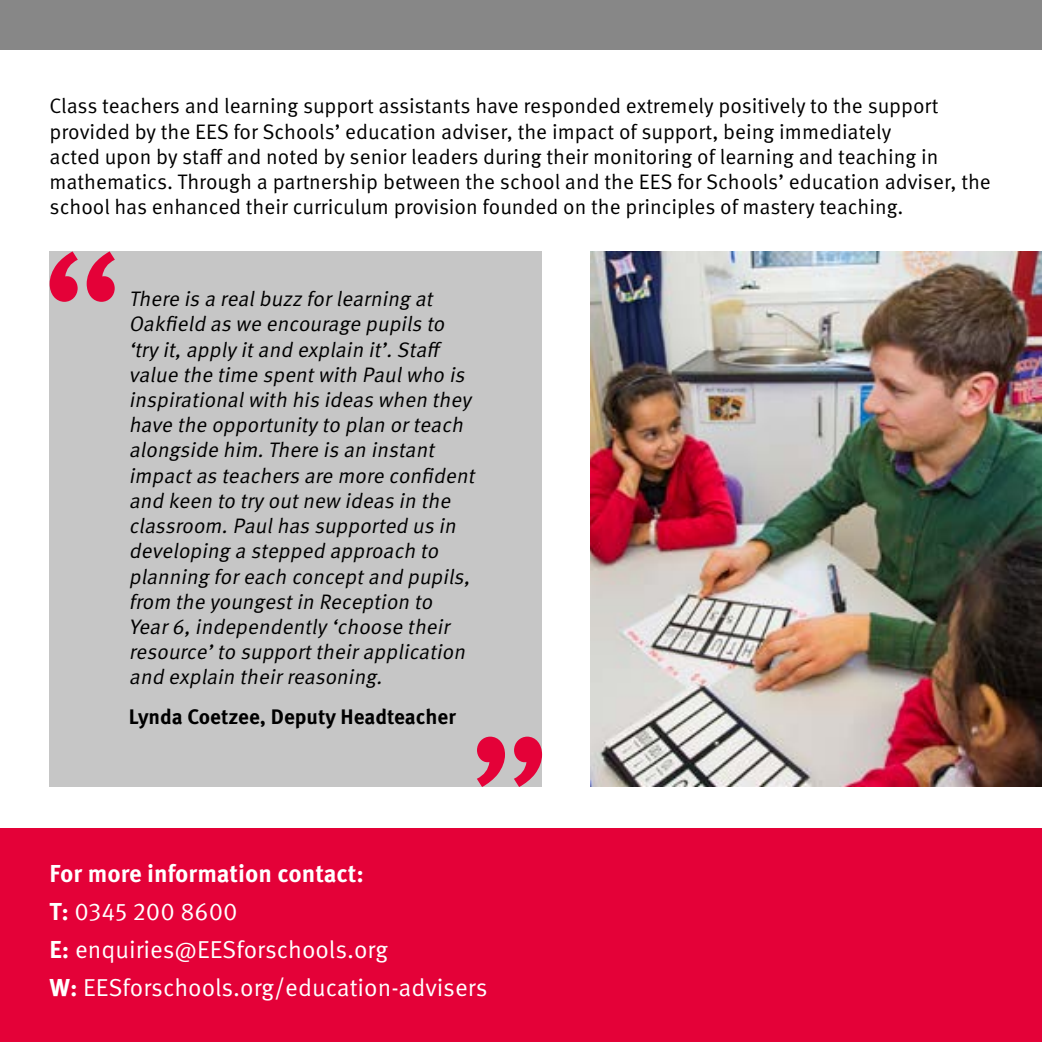
<style>
.page{position:relative;width:1042px;height:1042px;background:#fff}
.page>*{position:absolute;margin:0;border:0;box-sizing:border-box;transform-origin:0 0}
.t1{font:24.5px/37.8px "Meta OT Norm";color:#fff}
.t2{font:700 24.5px "Meta OT";color:#fff}
.t3{font:italic 21px/25.2px "Meta OT Norm";color:#000}
.t4{font:21px/25.2px "Meta OT Norm";color:#000}
.t5{font:700 21px "Meta OT";color:#000}
.s1{font-family:"Meta OT";font-weight:700}
</style>
<div class="page">
<div style="left:0;top:0;width:1042px;height:50px;background:#878787"></div>
<div style="left:0;top:828px;width:1042px;height:214px;background:#e40138"></div>
<div style="left:50px;top:251px;width:492px;height:536px;background:#c6c6c6"></div>
<svg style="left:477px;top:736px;width:65px;height:51px"></svg>
<svg style="left:50px;top:251px;width:65px;height:51px"></svg>
<img style="left:590px;top:251px;width:452px;height:536px">
<p class="t4" style="left:50px;top:94px;width:943px">Class teachers and learning support assistants have responded extremely positively to the support provided by the EES for Schools’ education adviser, the impact of support, being immediately<br>acted upon by staff and noted by senior leaders during their monitoring of learning and teaching in mathematics. Through a partnership between the school and the EES for Schools’ education adviser, the school has enhanced their curriculum provision founded on the principles of mastery teaching.</p>
<p class="t3" style="left:129px;top:287px;width:352px">There is a realbuzz forlearning at Oakfield as we encourage pupils to ‘try it,apply itand explain it’.Staff value the time spentwith Paulwho is inspirationalwith his ideas when they have the opportunity to plan orteach alongside him.There is an instant impactas teachers are more confident and keen to try outnew ideas in the classroom.Paulhas supported us in developing a stepped approach to planning foreach conceptand pupils, from the youngestin Reception to Year6,independently ‘choose their resource’to supporttheirapplication and explain theirreasoning.</p>
<p class="t5" style="left:129px;top:704px;width:329px">Lynda Coetzee, Deputy Headteacher</p>
<p class="t2" style="left:50px;top:858px;width:316px">For more information contact:</p>
<p class="t1" style="left:50px;top:893px;width:439px"><span class="s1">T:</span> 0345 200 8600<br><span class="s1">E:</span> enquiries@EESforschools.org<br><span class="s1">W:</span> EESforschools.org/education-advisers</p>
</div>
